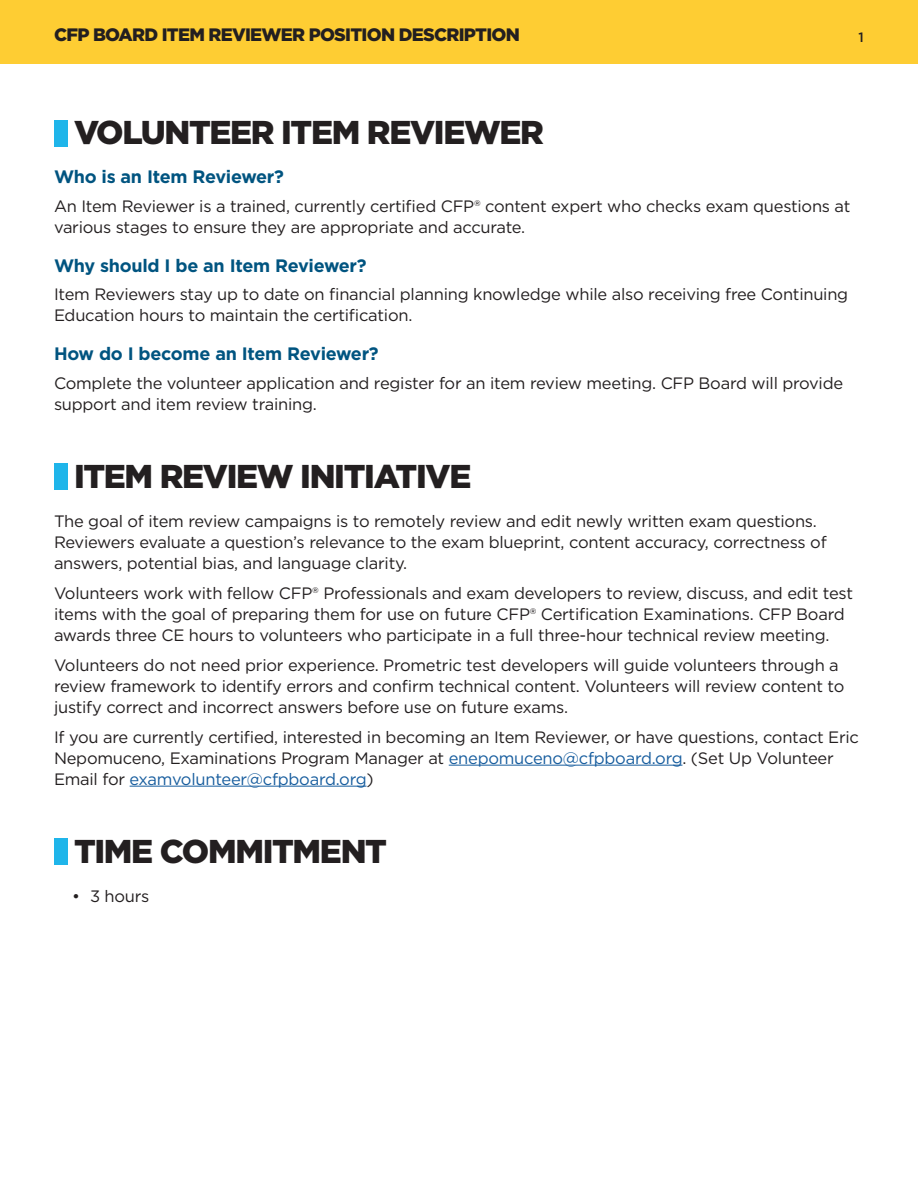
<style>
.page{position:relative;width:918px;height:1188px;background:#fff}
.page>*{position:absolute;margin:0;border:0;box-sizing:border-box;transform-origin:0 0}
.SECTION_TITLE-TOC{font:900 33px "Gotham";letter-spacing:-.04em;color:#231f20}
.Body_text{font:900 33px "Gotham";letter-spacing:-.04em;color:#231f20}
.Subhead_2{font:700 18px "Gotham";letter-spacing:-.015em;color:#005480}
.t1{font:900 18px "Gotham";letter-spacing:-.04em;color:#231f20}
.Body_text-2{font:16.5px/21px "Gotham";letter-spacing:-.015em;color:#231f20}
.t2{font:500 13.5px "Gotham";color:#231f20}
.s1{color:#175d9e}
</style>
<div class="page">
<div style="left:0;top:0;width:918px;height:64px;background:#fecd33"></div>
<hr style="left:449px;top:765px;width:233px;height:1px;background:#175d9e">
<hr style="left:130px;top:786px;width:236px;height:1px;background:#175d9e">
<div style="left:54px;top:120px;width:14px;height:27px;background:#1fb5ea"></div>
<div style="left:54px;top:464px;width:14px;height:26px;background:#1fb5ea"></div>
<div style="left:54px;top:838px;width:14px;height:28px;background:#1fb5ea"></div>
<p class="t1" style="left:54px;top:23px;width:467px">CFP BOARD ITEM REVIEWER POSITION DESCRIPTION</p>
<p class="t2" style="left:859px;top:29px;width:7px">1</p>
<p class="Body_text" style="left:74px;top:110px;width:472px">VOLUNTEER ITEM REVIEWER</p>
<p class="Subhead_2" style="left:54px;top:165px;width:231px">Who is an Item Reviewer?</p>
<p class="Body_text-2" style="left:54px;top:195px;width:798px">An Item Reviewer is a trained, currently certified CFP® content expert who checks exam questions at various stages to ensure they are appropriate and accurate.</p>
<p class="Subhead_2" style="left:54px;top:253px;width:314px">Why should I be an Item Reviewer?</p>
<p class="Body_text-2" style="left:54px;top:283px;width:796px">Item Reviewers stay up to date on financial planning knowledge while also receiving free Continuing<br>Education hours to maintain the certification.</p>
<p class="Subhead_2" style="left:54px;top:342px;width:326px">How do I become an Item Reviewer?</p>
<p class="Body_text-2" style="left:54px;top:372px;width:791px">Complete the volunteer application and register for an item review meeting. CFP Board will provide support and item review training.</p>
<p class="SECTION_TITLE-TOC" style="left:74px;top:453px;width:399px">ITEM REVIEW INITIATIVE</p>
<p class="Body_text-2" style="left:54px;top:510px;width:774px">The goal of item review campaigns is to remotely review and edit newly written exam questions.<br>Reviewers evaluate a question’s relevance to the exam blueprint, content accuracy, correctness of answers, potential bias, and language clarity.</p>
<p class="Body_text-2" style="left:54px;top:582px;width:801px">Volunteers work with fellow CFP® Professionals and exam developers to review, discuss, and edit test items with the goal of preparing them for use on future CFP® Certification Examinations. CFP Board awards three CE hours to volunteers who participate in a full three-hour technical review meeting.</p>
<p class="Body_text-2" style="left:54px;top:654px;width:792px">Volunteers do not need prior experience. Prometric test developers will guide volunteers through a review framework to identify errors and confirm technical content. Volunteers will review content to justify correct and incorrect answers before use on future exams.</p>
<p class="Body_text-2" style="left:54px;top:726px;width:807px">If you are currently certified, interested in becoming an Item Reviewer, or have questions, contact Eric<br>Nepomuceno, Examinations Program Manager at <span class="s1">enepomuceno@cfpboard.org</span>. (Set Up Volunteer<br>Email for <span class="s1">examvolunteer@cfpboard.org</span>)</p>
<p class="SECTION_TITLE-TOC" style="left:74px;top:828px;width:315px">TIME COMMITMENT</p>
<p class="Body_text-2" style="left:72px;top:885px;width:79px">• 3 hours</p>
</div>
